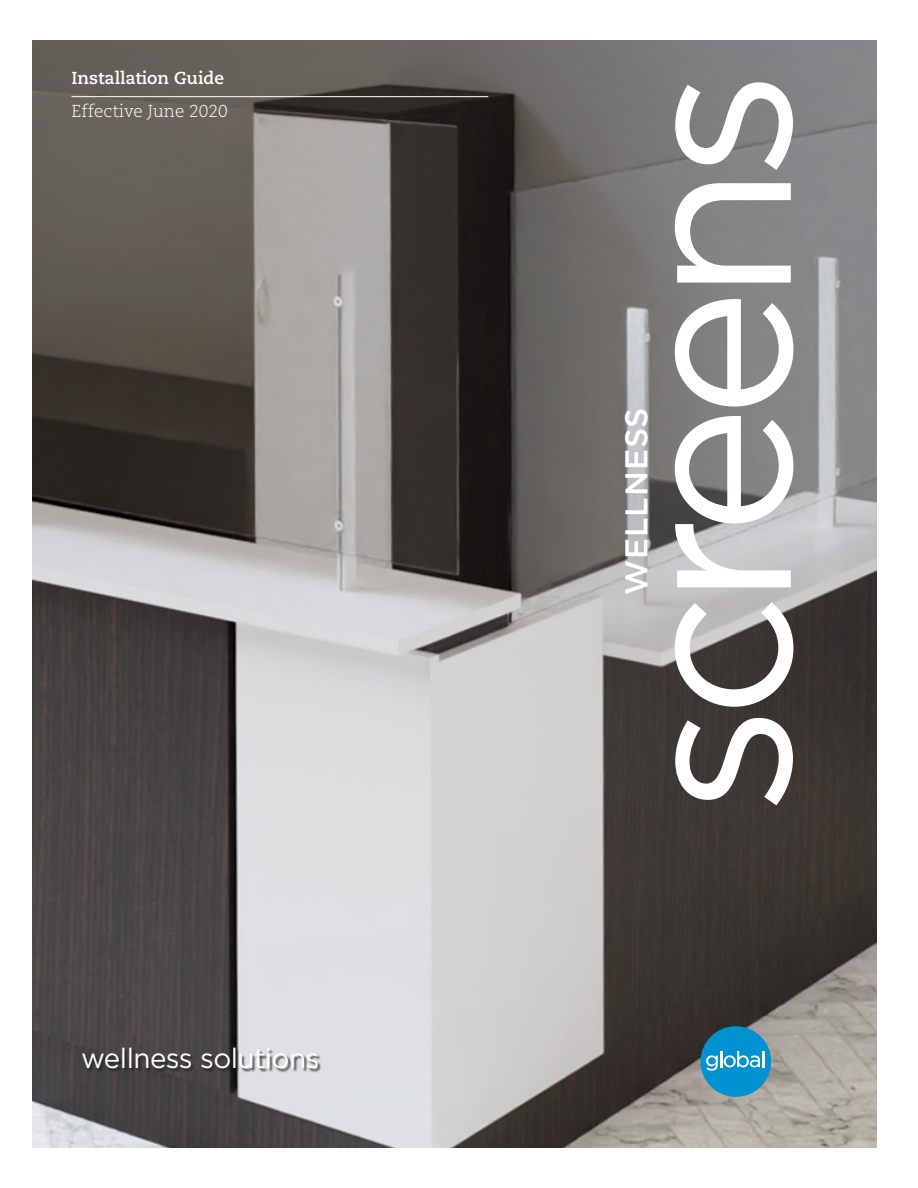
<style>
.page{position:relative;width:918px;height:1188px;background:#fff}
.page>*{position:absolute;margin:0;border:0;box-sizing:border-box;transform-origin:0 0}
.t1{font:219.75px "Gotham";letter-spacing:-.06em;color:#fff}
.t2{font:500 31.5px "Gotham";letter-spacing:.03em;color:#fff}
.t3{font:27.9px "Gotham";letter-spacing:-.02em;color:#fff}
.t4{font:700 17.25px "Caecilia LT Std";color:#fff}
.t5{font:300 17.25px "Caecilia LT Std";color:#fff}
</style>
<div class="page">
<img style="left:33px;top:41px;width:844px;height:1107px">
<div style="left:700px;top:1026px;width:71px;height:71px;background:#0092d1;border-radius:50%"></div>
<svg style="left:706px;top:1051px;width:58px;height:20px"></svg>
<div style="left:83px;top:1048px;width:238px;height:25px;background:#231f20;opacity:.75"></div>
<hr style="left:71px;top:96px;width:417px;height:1px;background:#fff">
<p class="t4" style="left:71px;top:68px;width:154px">Installation Guide</p>
<p class="t5" style="left:71px;top:102px;width:158px">Effective June 2020</p>
<p class="t3" style="left:81px;top:1041px;width:240px">wellness solutions</p>
<p class="t2" style="left:616px;top:595px;width:189px;rotate:-90deg">WELLNESS</p>
<p class="t1" style="left:572px;top:815px;width:747px;rotate:-90deg">screens</p>
</div>
